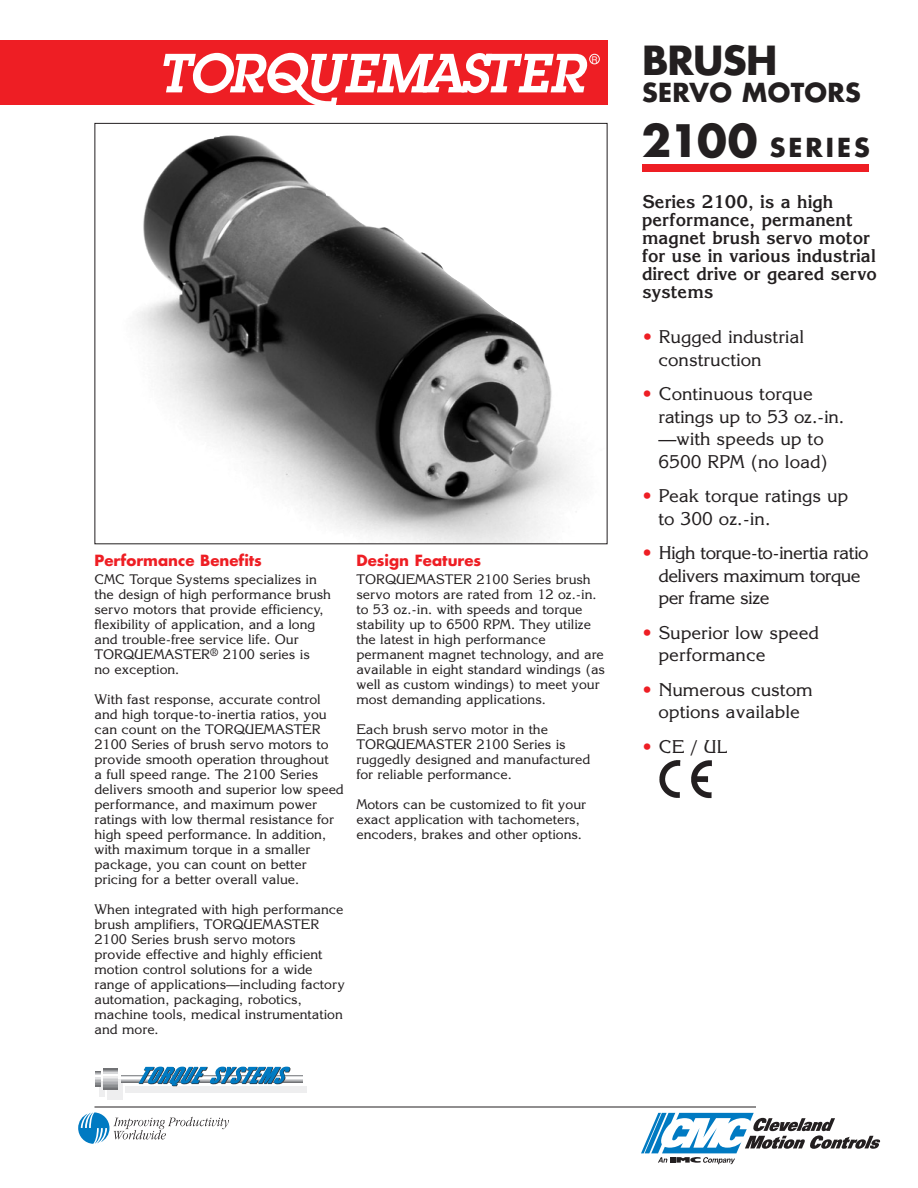
<style>
.page{position:relative;width:918px;height:1188px;background:#fff}
.page>*{position:absolute;margin:0;border:0;box-sizing:border-box;transform-origin:0 0}
.t1{font:700 39px "Futura";letter-spacing:-.02em;color:#231f20}
.t2{font:700 25.5px "Futura";letter-spacing:.015em;color:#231f20}
.t3{font:18px/22.5px "Korinna";color:#231f20}
.t4{font:700 18px/18px "Korinna";color:#231f20}
.t5{font:18px/22.5px "Korinna";letter-spacing:-.03em;color:#231f20}
.t6{font:700 15px "Futura";color:#ee1e24}
.t7{font:13.5px/15px "Korinna";color:#231f20}
.t8{font:9px "Helvetica";color:#fff;scale:.95 1}
.s1{font-size:43.5px}
.s2{color:#ee1e24}
</style>
<div class="page">
<img style="left:137px;top:135px;width:440px;height:407px">
<div style="left:0;top:40px;width:607px;height:65px;background:#ee1e24"></div>
<svg style="left:163px;top:53px;width:425px;height:52px"></svg>
<div style="left:589px;top:54px;width:11px;height:10px;border:1px solid #fff;border-radius:50%"></div>
<div style="left:642px;top:164px;width:227px;height:7px;background:#ee1e24"></div>
<svg style="left:78px;top:1112px;width:151px;height:32px"></svg>
<svg style="left:641px;top:1113px;width:240px;height:51px"></svg>
<hr style="left:94px;top:1107px;width:662px;height:1px;background:#231f20">
<div style="left:125px;top:1086px;width:182px;height:7px;background:#eeeeef"></div>
<div style="left:107px;top:1079px;width:16px;height:21px;background:#eeeeef"></div>
<div style="left:99px;top:1081px;width:6px;height:16px;background:#eeeeef"></div>
<hr style="left:121px;top:1076px;width:181px;height:1px;background:#b4b5b8">
<hr style="left:121px;top:1079px;width:181px;height:1px;background:#d8d9db">
<hr style="left:121px;top:1080px;width:181px;height:1px;background:#b4b5b8">
<hr style="left:121px;top:1081px;width:181px;height:1px;background:#919396">
<hr style="left:121px;top:1082px;width:181px;height:1px;background:#717275">
<svg style="left:95px;top:1069px;width:23px;height:21px"></svg>
<svg style="left:138px;top:1067px;width:154px;height:19px"></svg>
<img style="left:659px;top:760px;width:53px;height:38px">
<p class="t8" style="left:592px;top:56px;width:8px">R</p>
<p class="t6" style="left:94px;top:554px;width:169px">Performance Benefits</p>
<p class="t7" style="left:94px;top:573px;width:238px">CMC Torque Systems specializes in the design of high performance brush servo motors that provide efficiency, flexibility of application, and a long and trouble-free service life. Our<br>TORQUEMASTER<sup>®</sup> 2100 series is<br>no exception.</p>
<p class="t7" style="left:95px;top:693px;width:251px">With fast response, accurate control and high torque-to-inertia ratios, you can count on the TORQUEMASTER 2100 Series of brush servo motors to provide smooth operation throughout<br>a full speed range. The 2100 Series delivers smooth and superior low speed performance, and maximum power ratings with low thermal resistance for high speed performance. In addition, with maximum torque in a smaller package, you can count on better pricing for a better overall value.</p>
<p class="t7" style="left:95px;top:903px;width:252px">When integrated with high performance brush amplifiers, TORQUEMASTER 2100 Series brush servo motors provide effective and highly efficient motion control solutions for a wide range of applications—including factory automation, packaging, robotics, machine tools, medical instrumentation and more.</p>
<p class="t6" style="left:356px;top:554px;width:126px">Design Features</p>
<p class="t7" style="left:356px;top:573px;width:250px">TORQUEMASTER 2100 Series brush servo motors are rated from 12 oz.-in. to 53 oz.-in. with speeds and torque stability up to 6500 RPM. They utilize the latest in high performance permanent magnet technology, and are available in eight standard windings (as well as custom windings) to meet your most demanding applications.</p>
<p class="t7" style="left:356px;top:723px;width:235px">Each brush servo motor in the<br>TORQUEMASTER 2100 Series is ruggedly designed and manufactured for reliable performance.</p>
<p class="t7" style="left:356px;top:798px;width:231px">Motors can be customized to fit your exact application with tachometers, encoders, brakes and other options.</p>
<h1 class="t1" style="left:642px;top:43px;width:137px">BRUSH</h1>
<h2 class="t2" style="left:642px;top:81px;width:220px">SERVO MOTORS</h2>
<h2 class="t2" style="left:642px;top:136px;width:230px"><span class="s1">2100</span> SERIES</h2>
<h3 class="t4" style="left:642px;top:195px;width:236px">Series 2100, is a high performance, permanent magnet brush servo motor for use in various industrial direct drive or geared servo systems</h3>
<h3 class="t3" style="left:658px;top:327px;width:147px;text-indent:-16px"><span class="s2">•</span> Rugged industrial construction</h3>
<h3 class="t3" style="left:658px;top:384px;width:187px;text-indent:-16px"><span class="s2">•</span> Continuous torque ratings up to 53 oz.-in. —with speeds up to<br>6500 RPM (no load)</h3>
<h3 class="t3" style="left:658px;top:486px;width:191px;text-indent:-16px"><span class="s2">•</span> Peak torque ratings up to 300 oz.-in.</h3>
<h3 class="t5" style="left:658px;top:543px;width:212px;text-indent:-16px"><span class="s2">•</span> High torque-to-inertia ratio delivers maximum torque per frame size</h3>
<h3 class="t3" style="left:658px;top:623px;width:162px;text-indent:-16px"><span class="s2">•</span> Superior low speed performance</h3>
<h3 class="t3" style="left:642px;top:680px;width:172px;text-align:center"><span class="s2">•</span> Numerous custom options available</h3>
<h3 class="t3" style="left:642px;top:737px;width:87px"><span class="s2">•</span> CE / UL</h3>
</div>
